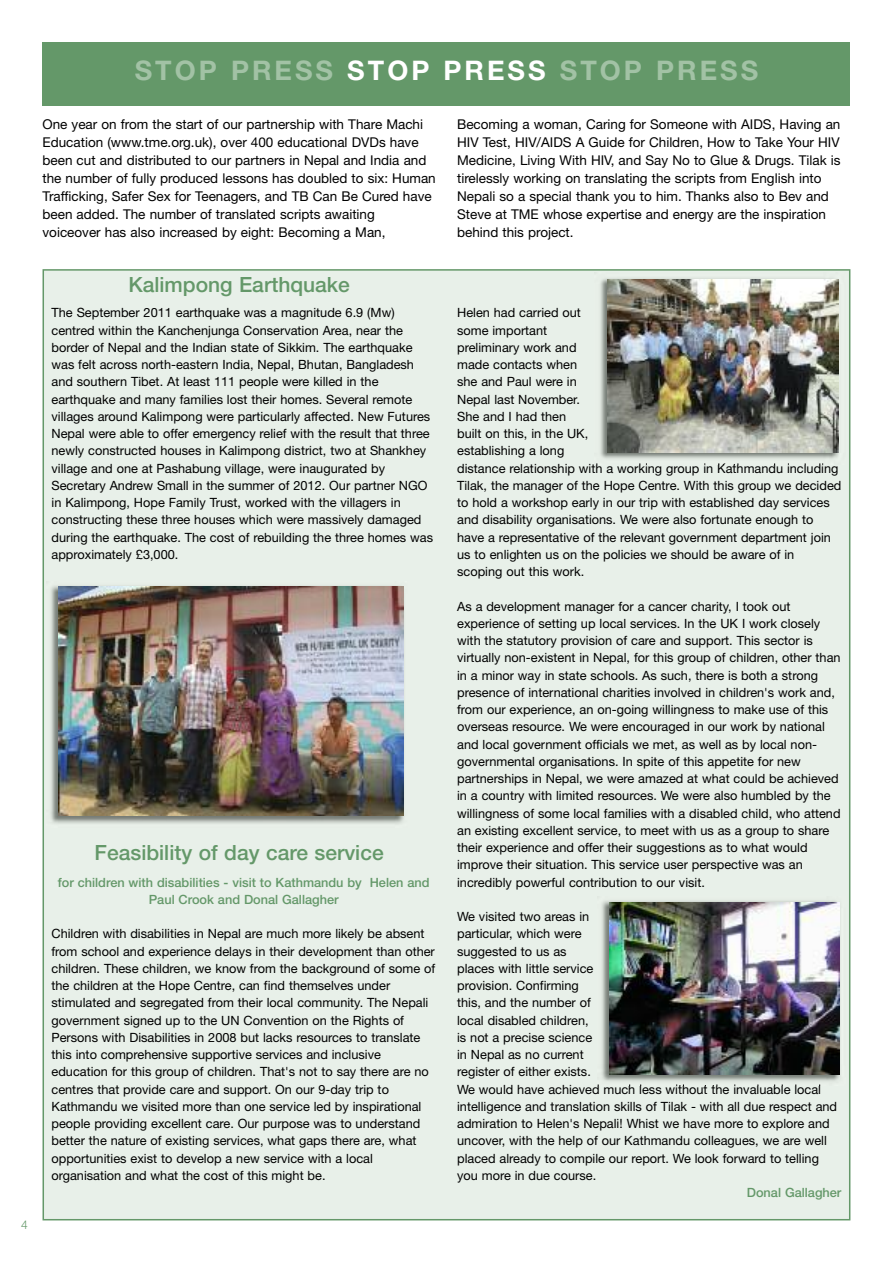
<style>
.page{position:relative;width:893px;height:1263px;background:#fff}
.page>*{position:absolute;margin:0;border:0;box-sizing:border-box;transform-origin:0 0}
.t1{font:700 27px "Helvetica Neue LT Std";letter-spacing:.11em;color:#a2c2a5}
.t2{font:500 21px "Helvetica Neue LT Std";color:#649869}
.t3{font:13.5px/18px "Helvetica Neue LT Std";color:#000}
.t4{font:12.75px/17.2px "Helvetica Neue LT Std";color:#000}
.t5{font:500 12.75px/17.2px "Helvetica Neue LT Std";color:#649869;text-align:center}
.t6{font:300 12px "Helvetica Neue LT Std";color:#649869}
.s1{color:#fff}
</style>
<div class="page">
<div style="left:43px;top:43px;width:807px;height:63px;background:#649869"></div>
<div style="left:44px;top:271px;width:805px;height:948px;background:#e8f0e9"></div>
<img style="left:50px;top:586px;width:354px;height:238px">
<img style="left:58px;top:586px;width:346px;height:230px">
<img style="left:596px;top:278px;width:243px;height:187px">
<img style="left:608px;top:279px;width:230px;height:173px">
<img style="left:598px;top:900px;width:242px;height:186px">
<img style="left:609px;top:902px;width:231px;height:173px">
<h1 class="t1" style="left:135px;top:61px;width:625px">STOP PRESS <span class="s1">STOP PRESS</span> STOP PRESS</h1>
<p class="t6" style="left:21px;top:1220px;width:8px">4</p>
<p class="t3" style="left:43px;top:116px;width:395px">One year on from the start of our partnership with Thare Machi Education (www.tme.org.uk), over 400 educational DVDs have been cut and distributed to our partners in Nepal and India and the number of fully produced lessons has doubled to six: Human Trafficking, Safer Sex for Teenagers, and TB Can Be Cured have been added. The number of translated scripts awaiting voiceover has also increased by eight: Becoming a Man,</p>
<p class="t3" style="left:457px;top:116px;width:385px">Becoming a woman, Caring for Someone with AIDS, Having an HIV Test, HIV/AIDS A Guide for Children, How to Take Your HIV Medicine, Living With HIV, and Say No to Glue &amp; Drugs. Tilak is tirelessly working on translating the scripts from English into Nepali so a special thank you to him. Thanks also to Bev and Steve at TME whose expertise and energy are the inspiration behind this project.</p>
<h2 class="t2" style="left:128px;top:277px;width:223px">Kalimpong Earthquake</h2>
<p class="t4" style="left:52px;top:305px;width:383px">The September 2011 earthquake was a magnitude 6.9 (Mw) centred within the Kanchenjunga Conservation Area, near the border of Nepal and the Indian state of Sikkim. The earthquake was felt across north-eastern India, Nepal, Bhutan, Bangladesh and southern Tibet. At least 111 people were killed in the earthquake and many families lost their homes. Several remote villages around Kalimpong were particularly affected. New Futures Nepal were able to offer emergency relief with the result that three newly constructed houses in Kalimpong district, two at Shankhey village and one at Pashabung village, were inaugurated by Secretary Andrew Small in the summer of 2012. Our partner NGO in Kalimpong, Hope Family Trust, worked with the villagers in constructing these three houses which were massively damaged during the earthquake. The cost of rebuilding the three homes was approximately £3,000.</p>
<h2 class="t2" style="left:95px;top:845px;width:291px">Feasibility of day care service</h2>
<p class="t5" style="left:58px;top:875px;width:373px">for children with disabilities - visit to Kathmandu by Helen and<br>Paul Crook and Donal Gallagher</p>
<p class="t4" style="left:52px;top:926px;width:385px">Children with disabilities in Nepal are much more likely be absent from school and experience delays in their development than other children. These children, we know from the background of some of the children at the Hope Centre, can find themselves under stimulated and segregated from their local community. The Nepali government signed up to the UN Convention on the Rights of Persons with Disabilities in 2008 but lacks resources to translate this into comprehensive supportive services and inclusive education for this group of children. That's not to say there are no centres that provide care and support. On our 9-day trip to Kathmandu we visited more than one service led by inspirational people providing excellent care. Our purpose was to understand better the nature of existing services, what gaps there are, what opportunities exist to develop a new service with a local organisation and what the cost of this might be.</p>
<p class="t4" style="left:457px;top:305px;width:386px">Helen had carried out<br>some important<br>preliminary work and<br>made contacts when<br>she and Paul were in<br>Nepal last November.<br>She and I had then<br>built on this, in the UK,<br>establishing a long<br>distance relationship with a working group in Kathmandu including Tilak, the manager of the Hope Centre. With this group we decided to hold a workshop early in our trip with established day services and disability organisations. We were also fortunate enough to have a representative of the relevant government department join us to enlighten us on the policies we should be aware of in scoping out this work.</p>
<p class="t4" style="left:457px;top:599px;width:385px">As a development manager for a cancer charity, I took out experience of setting up local services. In the UK I work closely with the statutory provision of care and support. This sector is virtually non-existent in Nepal, for this group of children, other than in a minor way in state schools. As such, there is both a strong presence of international charities involved in children's work and, from our experience, an on-going willingness to make use of this overseas resource. We were encouraged in our work by national and local government officials we met, as well as by local non&shy;governmental organisations. In spite of this appetite for new partnerships in Nepal, we were amazed at what could be achieved in a country with limited resources. We were also humbled by the willingness of some local families with a disabled child, who attend an existing excellent service, to meet with us as a group to share their experience and offer their suggestions as to what would improve their situation. This service user perspective was an incredibly powerful contribution to our visit.</p>
<p class="t4" style="left:457px;top:909px;width:381px">We visited two areas in<br>particular, which were<br>suggested to us as<br>places with little service<br>provision. Confirming<br>this, and the number of<br>local disabled children,<br>is not a precise science<br>in Nepal as no current<br>register of either exists.<br>We would have achieved much less without the invaluable local intelligence and translation skills of Tilak - with all due respect and admiration to Helen's Nepali! Whist we have more to explore and uncover, with the help of our Kathmandu colleagues, we are well placed already to compile our report. We look forward to telling you more in due course.</p>
<p class="t5" style="left:747px;top:1185px;width:96px">Donal Gallagher</p>
</div>
